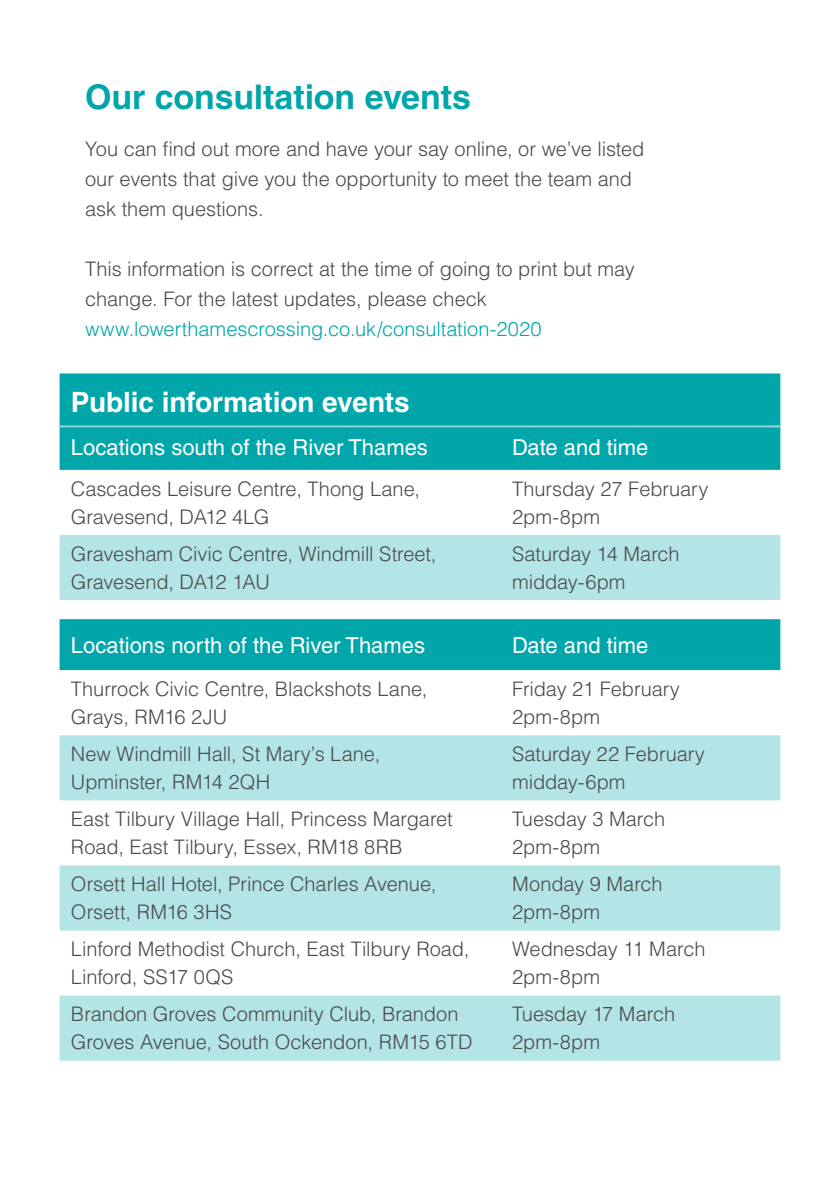
<style>
.page{position:relative;width:840px;height:1191px;background:#fff}
.page>*{position:absolute;margin:0;border:0;box-sizing:border-box;transform-origin:0 0}
.t1{font:700 34px "Helvetica LT Std";letter-spacing:-.005em;color:#00a6aa}
.t2{font:700 28px "Helvetica LT Std";letter-spacing:-.005em;color:#fff}
.t3{font:22px "Helvetica LT Std";color:#fff}
.t4{font:300 20px/28px "Helvetica LT Std";letter-spacing:-.005em;color:#4a4a49}
.t5{font:300 20px "Helvetica LT Std";color:#00a6aa}
</style>
<div class="page">
<div style="left:60px;top:373px;width:720px;height:97px;background:#00a6aa"></div>
<div style="left:60px;top:535px;width:720px;height:65px;background:#b3e4e6"></div>
<div style="left:60px;top:619px;width:720px;height:51px;background:#00a6aa"></div>
<svg style="left:60px;top:735px;width:720px;height:325px;fill:#b3e4e6"></svg>
<hr style="left:60px;top:425px;width:720px;height:2px;background:#98d3d5">
<h1 class="t1" style="left:85px;top:77px;width:387px">Our consultation events</h1>
<p class="t4" style="left:85px;top:133px;width:560px;line-height:30px">You can find out more and have your say online, or we’ve listed our events that give you the opportunity to meet the team and ask them questions.</p>
<p class="t4" style="left:85px;top:253px;width:551px;line-height:30px">This information is correct at the time of going to print but may change. For the latest updates, please check</p>
<p class="t5" style="left:85px;top:316px;width:458px">www.lowerthamescrossing.co.uk/consultation-2020</p>
<h2 class="t2" style="left:71px;top:385px;width:340px">Public information events</h2>
<p class="t3" style="left:71px;top:434px;width:358px">Locations south of the River Thames</p>
<p class="t3" style="left:512px;top:434px;width:137px">Date and time</p>
<p class="t4" style="left:71px;top:474px;width:350px">Cascades Leisure Centre, Thong Lane,<br>Gravesend, DA12 4LG</p>
<p class="t4" style="left:512px;top:474px;width:198px">Thursday 27 February<br>2pm-8pm</p>
<p class="t4" style="left:71px;top:539px;width:367px">Gravesham Civic Centre, Windmill Street,<br>Gravesend, DA12 1AU</p>
<p class="t4" style="left:512px;top:539px;width:169px">Saturday 14 March midday-6pm</p>
<p class="t3" style="left:71px;top:632px;width:355px">Locations north of the River Thames</p>
<p class="t3" style="left:512px;top:632px;width:137px">Date and time</p>
<p class="t4" style="left:71px;top:674px;width:358px">Thurrock Civic Centre, Blackshots Lane,<br>Grays, RM16 2JU</p>
<p class="t4" style="left:512px;top:674px;width:169px">Friday 21 February<br>2pm-8pm</p>
<p class="t4" style="left:71px;top:739px;width:311px">New Windmill Hall, St Mary’s Lane,<br>Upminster, RM14 2QH</p>
<p class="t4" style="left:512px;top:739px;width:194px">Saturday 22 February midday-6pm</p>
<p class="t4" style="left:71px;top:804px;width:383px">East Tilbury Village Hall, Princess Margaret<br>Road, East Tilbury, Essex, RM18 8RB</p>
<p class="t4" style="left:512px;top:804px;width:154px">Tuesday 3 March<br>2pm-8pm</p>
<p class="t4" style="left:71px;top:870px;width:367px">Orsett Hall Hotel, Prince Charles Avenue,<br>Orsett, RM16 3HS</p>
<p class="t4" style="left:512px;top:870px;width:152px">Monday 9 March<br>2pm-8pm</p>
<p class="t4" style="left:71px;top:935px;width:400px">Linford Methodist Church, East Tilbury Road,<br>Linford, SS17 0QS</p>
<p class="t4" style="left:512px;top:935px;width:195px">Wednesday 11 March<br>2pm-8pm</p>
<p class="t4" style="left:71px;top:1000px;width:403px">Brandon Groves Community Club, Brandon<br>Groves Avenue, South Ockendon, RM15 6TD</p>
<p class="t4" style="left:512px;top:1000px;width:164px">Tuesday 17 March<br>2pm-8pm</p>
</div>
